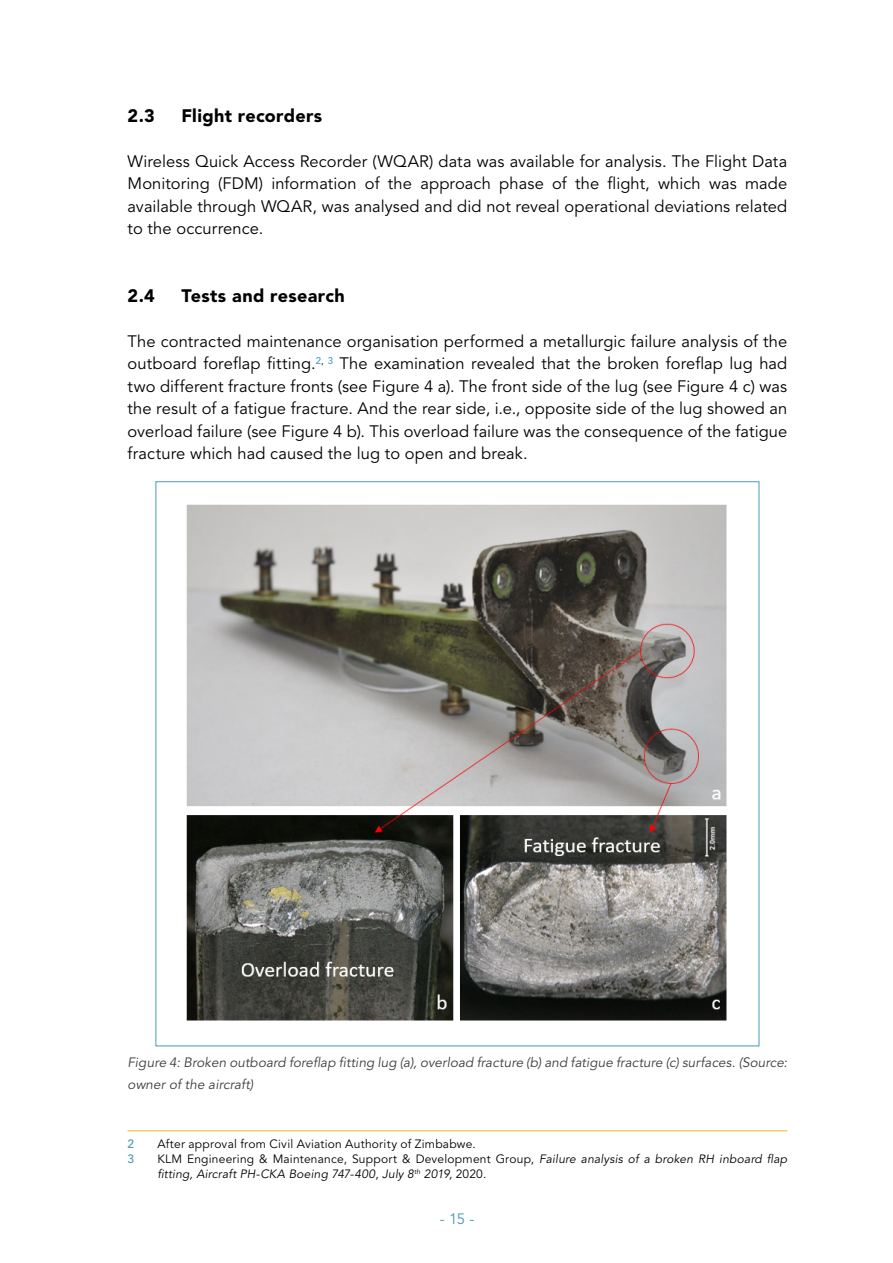
<style>
.page{position:relative;width:893px;height:1263px;background:#fff}
.page>*{position:absolute;margin:0;border:0;box-sizing:border-box;transform-origin:0 0}
.t1{font:900 18px "Avenir LT Std";letter-spacing:.02em;color:#000}
.Bodytekst{font:16.5px/22.5px "Avenir LT Std";letter-spacing:.005em;color:#000;text-align:justify}
.t2{font:15px "Avenir LT Std";color:#499abb}
.Bijschrift{font:italic 13.5px/22.5px "Avenir LT Std";letter-spacing:.005em;color:#3c3c3b}
.Voetnoot{font:italic 12px/15px "Avenir LT Std";letter-spacing:.015em;color:#000}
.Voetnoot-2{font:12px "Avenir LT Std";letter-spacing:.02em;color:#000}
.Voetnoot-3{font:500 12px "Avenir LT Std";color:#499abb}
.s1{font-style:normal}
</style>
<div class="page">
<hr style="left:128px;top:1130px;width:659px;height:1px;background:#f9b122">
<img style="left:186px;top:504px;width:541px;height:517px">
<p class="t1" style="left:128px;top:104px;width:29px">2.3</p>
<p class="t1" style="left:182px;top:104px;width:142px">Flight recorders</p>
<p class="Bodytekst" style="left:128px;top:150px;width:661px">Wireless Quick Access Recorder (WQAR) data was available for analysis. The Flight Data Monitoring (FDM) information of the approach phase of the flight, which was made available through WQAR, was analysed and did not reveal operational deviations related to the occurrence.</p>
<p class="t1" style="left:128px;top:284px;width:29px">2.4</p>
<p class="t1" style="left:182px;top:284px;width:165px">Tests and research</p>
<p class="Bodytekst" style="left:128px;top:330px;width:661px">The contracted maintenance organisation performed a metallurgic failure analysis of the outboard foreflap fitting.<sup>2</sup><sup>,</sup> <sup>3</sup> The examination revealed that the broken foreflap lug had two different fracture fronts (see Figure 4 a). The front side of the lug (see Figure 4 c) was the result of a fatigue fracture. And the rear side, i.e., opposite side of the lug showed an overload failure (see Figure 4 b). This overload failure was the consequence of the fatigue fracture which had caused the lug to open and break.</p>
<p class="Bijschrift" style="left:128px;top:1051px;width:661px">Figure 4: Broken outboard foreflap fitting lug (a), overload fracture (b) and fatigue fracture (c) surfaces. (Source: owner of the aircraft)</p>
<p class="Voetnoot-3" style="left:128px;top:1137px;width:8px">2</p>
<p class="Voetnoot-2" style="left:157px;top:1137px;width:320px">After approval from Civil Aviation Authority of Zimbabwe.</p>
<p class="Voetnoot-3" style="left:128px;top:1152px;width:8px">3</p>
<p class="Voetnoot" style="left:157px;top:1152px;width:631px"><span class="s1">KLM Engineering &amp; Maintenance, Support &amp; Development Group,</span> Failure analysis of a broken RH inboard flap fitting, Aircraft PH-CKA Boeing 747-400<span class="s1">,</span> July 8<sup>th</sup> 2019<span class="s1">, 2020.</span></p>
<p class="t2" style="left:440px;top:1210px;width:36px">- 15 -</p>
</div>
